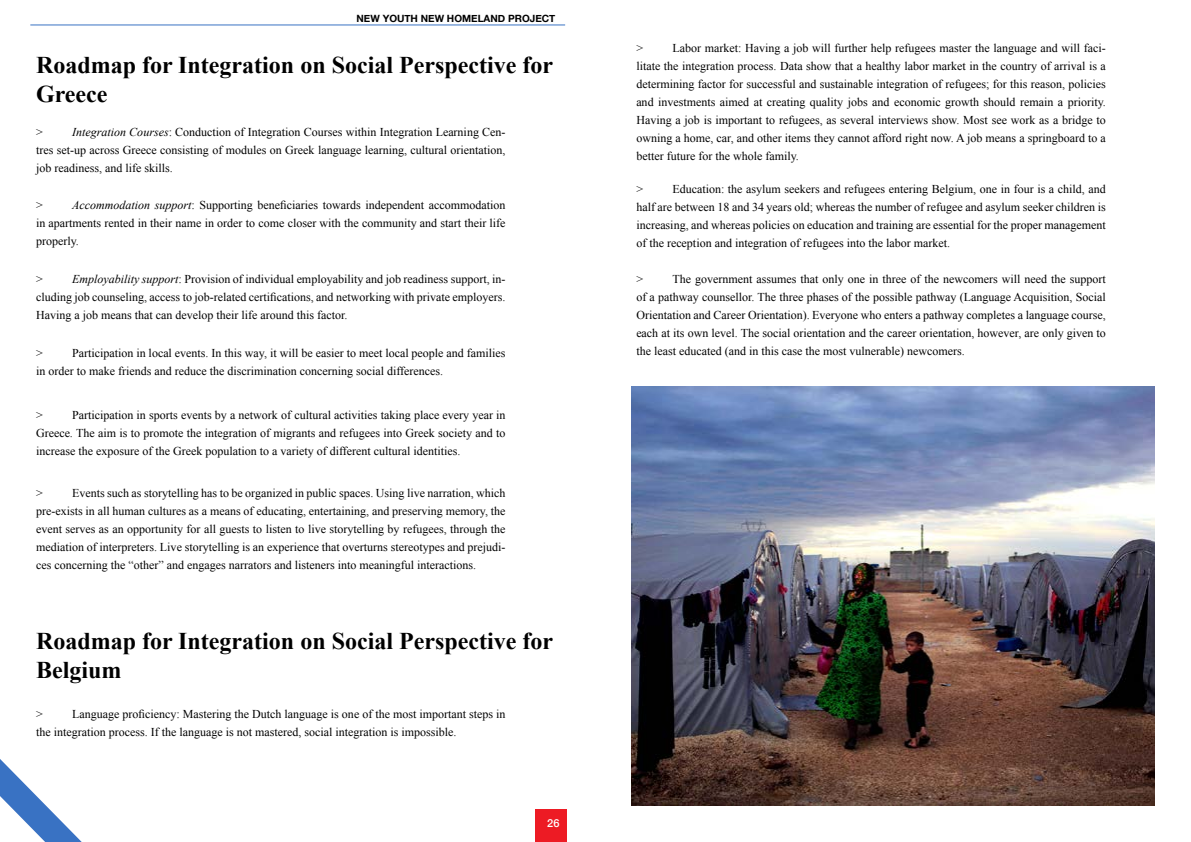
<style>
.page{position:relative;width:1191px;height:842px;background:#fff}
.page>*{position:absolute;margin:0;border:0;box-sizing:border-box;transform-origin:0 0}
.t1{font:700 24px/28.8px "Times New Roman";color:#000}
.t2{font:12px/18px "Times New Roman";color:#000;text-align:justify}
.t3{font:500 11px "Helvetica Neue";color:#fff}
.t4{font:700 10px "Helvetica Neue";color:#000}
.s1{font-style:italic}
</style>
<div class="page">
<div style="left:535px;top:809px;width:31px;height:33px;background:#ed1b24"></div>
<hr style="left:30px;top:25px;width:535px;height:1px;background:#3972c3">
<svg style="left:0;top:759px;width:82px;height:83px"></svg>
<img style="left:631px;top:386px;width:524px;height:420px">
<p class="t4" style="left:356px;top:10px;width:200px">NEW YOUTH NEW HOMELAND PROJECT</p>
<h1 class="t1" style="left:36px;top:50px;width:518px">Roadmap for Integration on Social Perspective for<br>Greece</h1>
<p class="t2" style="left:36px;top:122px;width:471px;text-indent:36px"><span class="s1">Integration Courses</span>: Conduction of Integration Courses within Integration Learning Cen&shy;tres set-up across Greece consisting of modules on Greek language learning, cultural orientation, job readiness, and life skills.</p>
<p class="t2" style="left:36px;top:196px;width:8px">&gt;</p>
<p class="t2" style="left:36px;top:122px;width:8px">&gt;</p>
<p class="t2" style="left:36px;top:196px;width:471px;text-indent:36px"><span class="s1">Accommodation support</span>: Supporting beneficiaries towards independent accommodation in apartments rented in their name in order to come closer with the community and start their life properly.</p>
<p class="t2" style="left:36px;top:270px;width:8px">&gt;</p>
<p class="t2" style="left:36px;top:270px;width:471px;text-indent:36px"><span class="s1">Employability support</span>: Provision of individual employability and job readiness support, in&shy;cluding job counseling, access to job-related certifications, and networking with private employers.<br>Having a job means that can develop their life around this factor.</p>
<p class="t2" style="left:36px;top:344px;width:8px">&gt;</p>
<p class="t2" style="left:36px;top:344px;width:471px;text-indent:36px">Participation in local events. In this way, it will be easier to meet local people and families in order to make friends and reduce the discrimination concerning social differences.</p>
<p class="t2" style="left:36px;top:406px;width:8px">&gt;</p>
<p class="t2" style="left:36px;top:406px;width:471px;text-indent:36px">Participation in sports events by a network of cultural activities taking place every year in Greece. The aim is to promote the integration of migrants and refugees into Greek society and to increase the exposure of the Greek population to a variety of different cultural identities.</p>
<p class="t2" style="left:36px;top:484px;width:8px">&gt;</p>
<p class="t2" style="left:36px;top:484px;width:471px;text-indent:36px">Events such as storytelling has to be organized in public spaces. Using live narration, which pre-exists in all human cultures as a means of educating, entertaining, and preserving memory, the event serves as an opportunity for all guests to listen to live storytelling by refugees, through the mediation of interpreters. Live storytelling is an experience that overturns stereotypes and prejudi&shy;ces concerning the “other” and engages narrators and listeners into meaningful interactions.</p>
<h1 class="t1" style="left:36px;top:626px;width:518px">Roadmap for Integration on Social Perspective for<br>Belgium</h1>
<p class="t2" style="left:36px;top:705px;width:471px;text-indent:36px">Language proficiency: Mastering the Dutch language is one of the most important steps in the integration process. If the language is not mastered, social integration is impossible.</p>
<p class="t2" style="left:36px;top:705px;width:8px">&gt;</p>
<p class="t3" style="left:547px;top:814px;width:14px">26</p>
<p class="t2" style="left:636px;top:39px;width:471px;text-indent:36px">Labor market: Having a job will further help refugees master the language and will faci&shy;litate the integration process. Data show that a healthy labor market in the country of arrival is a determining factor for successful and sustainable integration of refugees; for this reason, policies and investments aimed at creating quality jobs and economic growth should remain a priority.<br>Having a job is important to refugees, as several interviews show. Most see work as a bridge to owning a home, car, and other items they cannot afford right now. A job means a springboard to a better future for the whole family.</p>
<p class="t2" style="left:636px;top:180px;width:8px">&gt;</p>
<p class="t2" style="left:636px;top:39px;width:8px">&gt;</p>
<p class="t2" style="left:636px;top:180px;width:471px;text-indent:36px">Education: the asylum seekers and refugees entering Belgium, one in four is a child, and half are between 18 and 34 years old; whereas the number of refugee and asylum seeker children is increasing, and whereas policies on education and training are essential for the proper management of the reception and integration of refugees into the labor market.</p>
<p class="t2" style="left:636px;top:270px;width:8px">&gt;</p>
<p class="t2" style="left:636px;top:270px;width:471px;text-indent:36px">The government assumes that only one in three of the newcomers will need the support of a pathway counsellor. The three phases of the possible pathway (Language Acquisition, Social Orientation and Career Orientation). Everyone who enters a pathway completes a language course, each at its own level. The social orientation and the career orientation, however, are only given to the least educated (and in this case the most vulnerable) newcomers.</p>
</div>
